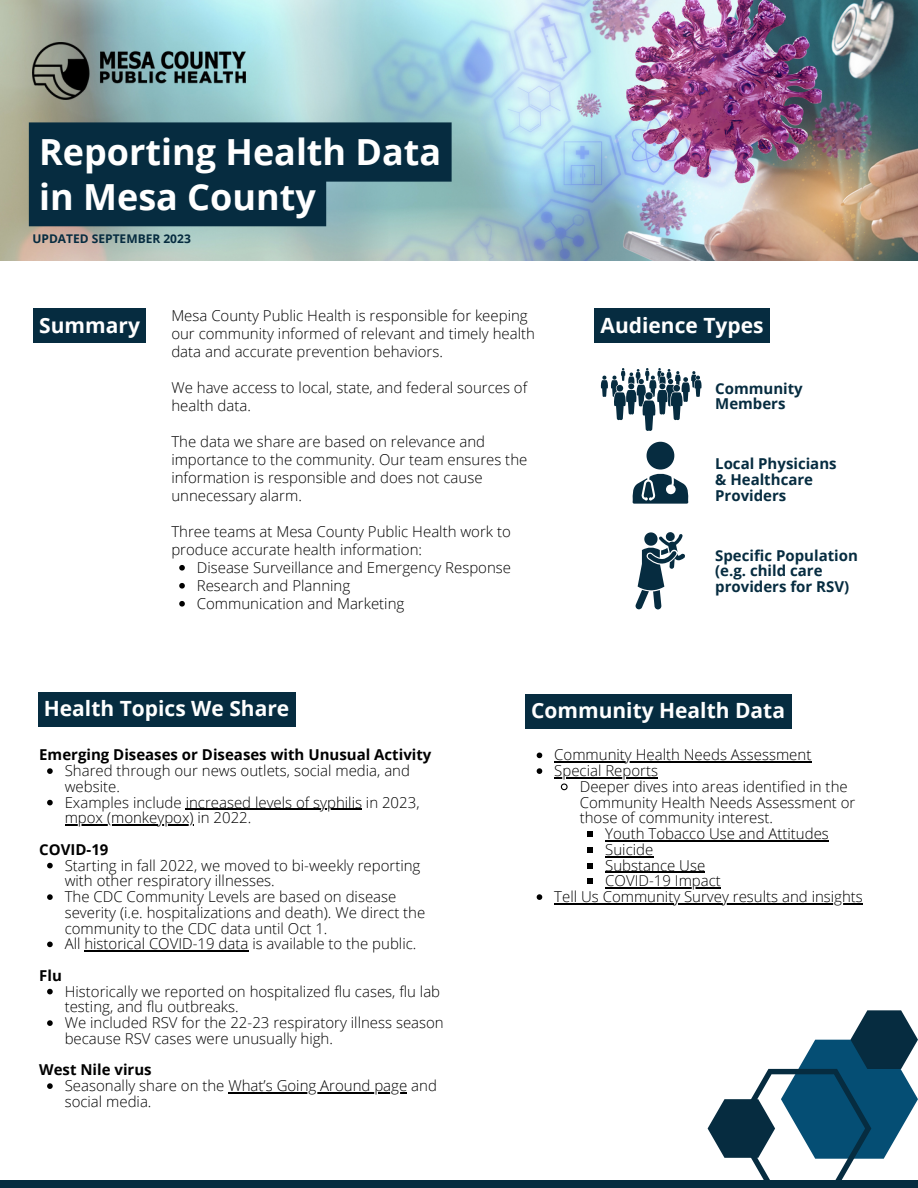
<style>
.page{position:relative;width:918px;height:1188px;background:#fff}
.page>*{position:absolute;margin:0;border:0;box-sizing:border-box;transform-origin:0 0}
.t1{font:700 36px/44.7px "Open Sans";color:#fff}
.t2{font:700 21px "Open Sans";color:#fff}
.t3{font:300 15px/15.8px "Open Sans";color:#000}
.t4{font:700 15px/15.8px "Open Sans";color:#062c40}
.t5{font:700 15px "Open Sans";color:#000}
.t6{font:700 12px "Open Sans";color:#062c40}
</style>
<div class="page">
<img style="left:0;top:0;width:918px;height:261px">
<img style="left:32px;top:42px;width:213px;height:57px">
<svg style="left:601px;top:368px;width:101px;height:63px"></svg>
<svg style="left:632px;top:442px;width:57px;height:62px"></svg>
<svg style="left:635px;top:532px;width:50px;height:77px"></svg>
<svg style="left:708px;top:1010px;width:210px;height:171px"></svg>
<div style="left:0;top:1181px;width:918px;height:7px;background:#062c40"></div>
<svg style="left:29px;top:122px;width:423px;height:104px;background:#173e50"></svg>
<div style="left:33px;top:309px;width:113px;height:34px;background:#062c40"></div>
<svg style="left:179px;top:565px;width:6px;height:6px"></svg>
<svg style="left:179px;top:583px;width:6px;height:6px"></svg>
<svg style="left:179px;top:601px;width:6px;height:6px"></svg>
<div style="left:595px;top:309px;width:175px;height:34px;background:#062c40"></div>
<div style="left:38px;top:692px;width:258px;height:34px;background:#062c40"></div>
<svg style="left:47px;top:768px;width:6px;height:6px"></svg>
<svg style="left:47px;top:800px;width:6px;height:5px"></svg>
<hr style="left:186px;top:809px;width:176px;height:1px;background:#000">
<hr style="left:65px;top:825px;width:129px;height:1px;background:#000">
<svg style="left:47px;top:863px;width:6px;height:5px"></svg>
<svg style="left:47px;top:894px;width:6px;height:6px"></svg>
<svg style="left:47px;top:942px;width:6px;height:5px"></svg>
<hr style="left:84px;top:951px;width:164px;height:1px;background:#000">
<svg style="left:47px;top:989px;width:6px;height:5px"></svg>
<svg style="left:47px;top:1020px;width:6px;height:6px"></svg>
<svg style="left:47px;top:1083px;width:6px;height:6px"></svg>
<hr style="left:228px;top:1092px;width:179px;height:1px;background:#000">
<div style="left:525px;top:694px;width:266px;height:34px;background:#062c40"></div>
<svg style="left:537px;top:753px;width:5px;height:5px"></svg>
<hr style="left:554px;top:762px;width:257px;height:1px;background:#000">
<svg style="left:537px;top:768px;width:5px;height:6px"></svg>
<hr style="left:554px;top:777px;width:104px;height:1px;background:#000">
<svg style="left:560px;top:783px;width:8px;height:8px"></svg>
<svg style="left:587px;top:831px;width:6px;height:6px"></svg>
<hr style="left:605px;top:840px;width:224px;height:1px;background:#000">
<svg style="left:587px;top:847px;width:6px;height:6px"></svg>
<hr style="left:605px;top:856px;width:48px;height:1px;background:#000">
<svg style="left:587px;top:863px;width:6px;height:5px"></svg>
<hr style="left:605px;top:872px;width:100px;height:1px;background:#000">
<svg style="left:587px;top:879px;width:6px;height:5px"></svg>
<hr style="left:605px;top:888px;width:116px;height:1px;background:#000">
<svg style="left:537px;top:894px;width:5px;height:6px"></svg>
<hr style="left:554px;top:903px;width:309px;height:1px;background:#000">
<p class="t1" style="left:39px;top:129px;width:404px">Reporting Health Data in Mesa County</p>
<p class="t6" style="left:32px;top:230px;width:160px">UPDATED SEPTEMBER 2023</p>
<p class="t2" style="left:39px;top:311px;width:102px">Summary</p>
<p class="t3" style="left:171px;top:306px;width:365px;line-height:18px">Mesa County Public Health is responsible for keeping our community informed of relevant and timely health data and accurate prevention behaviors.</p>
<p class="t3" style="left:171px;top:378px;width:357px;line-height:18px">We have access to local, state, and federal sources of health data.</p>
<p class="t3" style="left:171px;top:432px;width:358px;line-height:18px">The data we share are based on relevance and importance to the community. Our team ensures the information is responsible and does not cause unnecessary alarm.</p>
<p class="t3" style="left:171px;top:522px;width:341px;line-height:18px">Three teams at Mesa County Public Health work to produce accurate health information:</p>
<p class="t3" style="left:197px;top:559px;width:316px">Disease Surveillance and Emergency Response</p>
<p class="t3" style="left:197px;top:577px;width:155px">Research and Planning</p>
<p class="t3" style="left:197px;top:595px;width:209px">Communication and Marketing</p>
<p class="t2" style="left:601px;top:311px;width:165px">Audience Types</p>
<p class="t4" style="left:715px;top:380px;width:89px">Community<br>Members</p>
<p class="t4" style="left:715px;top:456px;width:123px">Local Physicians</p>
<p class="t4" style="left:715px;top:471px;width:99px">&amp; Healthcare<br>Providers</p>
<p class="t4" style="left:715px;top:547px;width:144px">Specific Population</p>
<p class="t4" style="left:715px;top:563px;width:135px">(e.g. child care providers for RSV)</p>
<p class="t2" style="left:44px;top:694px;width:247px">Health Topics We Share</p>
<p class="t5" style="left:39px;top:744px;width:394px">Emerging Diseases or Diseases with Unusual Activity</p>
<p class="t3" style="left:65px;top:762px;width:347px">Shared through our news outlets, social media, and website.</p>
<p class="t3" style="left:65px;top:794px;width:356px">Examples include increased levels of syphilis in 2023, mpox (monkeypox) in 2022.</p>
<p class="t3" style="left:65px;top:857px;width:357px">Starting in fall 2022, we moved to bi-weekly reporting with other respiratory illnesses.</p>
<p class="t3" style="left:65px;top:888px;width:362px">The CDC Community Levels are based on disease severity (i.e. hospitalizations and death). We direct the community to the CDC data until Oct 1.</p>
<p class="t3" style="left:65px;top:936px;width:353px">All historical COVID-19 data is available to the public.</p>
<p class="t3" style="left:65px;top:983px;width:377px">Historically we reported on hospitalized flu cases, flu lab testing, and flu outbreaks.</p>
<p class="t3" style="left:65px;top:1014px;width:381px">We included RSV for the 22-23 respiratory illness season because RSV cases were unusually high.</p>
<p class="t3" style="left:65px;top:1077px;width:374px">Seasonally share on the What’s Going Around page and social media.</p>
<p class="t5" style="left:39px;top:839px;width:71px">COVID-19</p>
<p class="t5" style="left:39px;top:965px;width:24px">Flu</p>
<p class="t5" style="left:39px;top:1059px;width:114px">West Nile virus</p>
<p class="t2" style="left:531px;top:696px;width:255px">Community Health Data</p>
<p class="t3" style="left:554px;top:747px;width:259px">Community Health Needs Assessment</p>
<p class="t3" style="left:554px;top:762px;width:105px">Special Reports</p>
<p class="t3" style="left:580px;top:778px;width:277px">Deeper dives into areas identified in the<br>Community Health Needs Assessment or those of community interest.</p>
<p class="t3" style="left:605px;top:825px;width:225px">Youth Tobacco Use and Attitudes</p>
<p class="t3" style="left:605px;top:841px;width:50px">Suicide</p>
<p class="t3" style="left:605px;top:857px;width:101px">Substance Use</p>
<p class="t3" style="left:605px;top:873px;width:117px">COVID-19 Impact</p>
<p class="t3" style="left:554px;top:888px;width:310px">Tell Us Community Survey results and insights</p>
</div>
